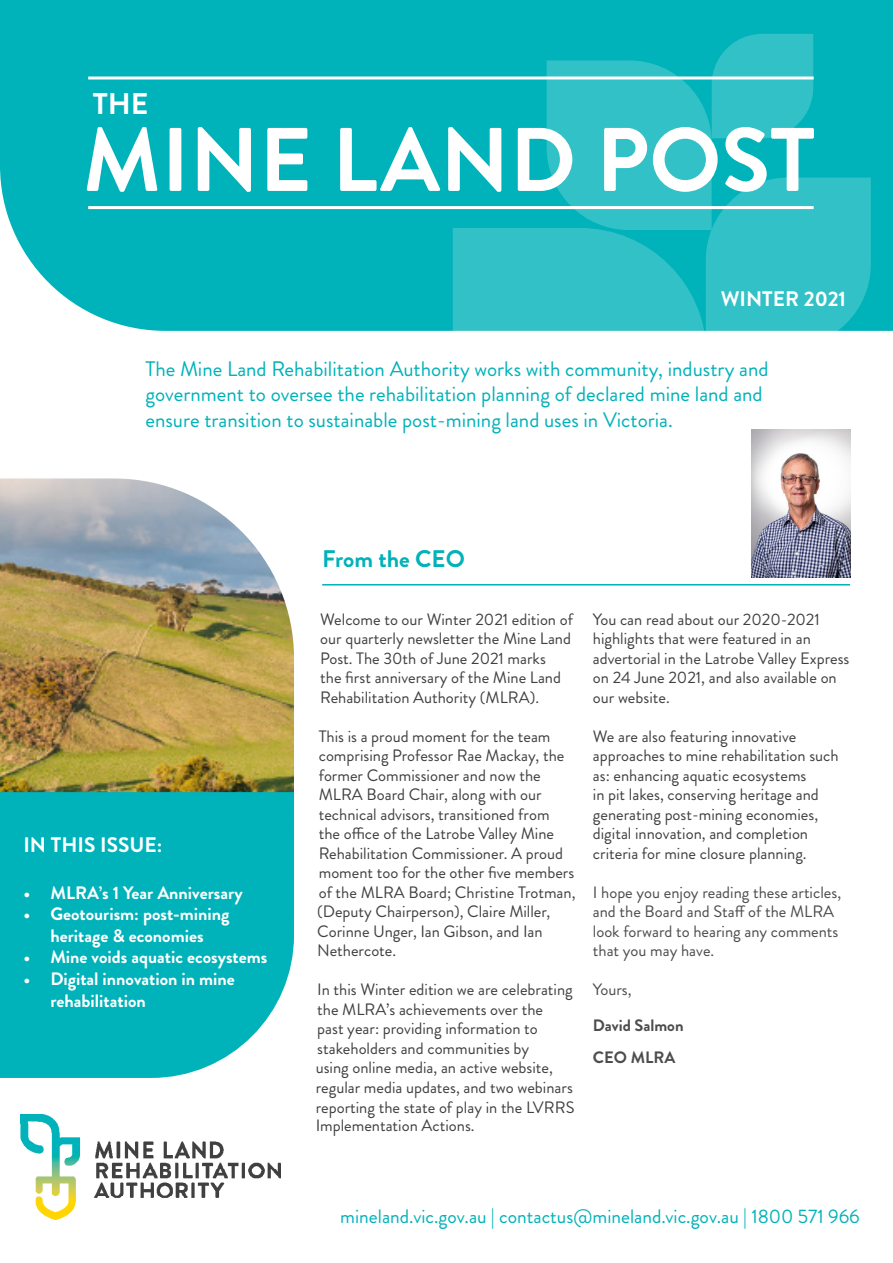
<style>
.page{position:relative;width:893px;height:1263px;background:#fff}
.page>*{position:absolute;margin:0;border:0;box-sizing:border-box;transform-origin:0 0}
.t1{font:700 90px "Brandon Grotesque";color:#fff}
.t2{font:700 30px "Brandon Grotesque";color:#fff}
.t3{font:700 24px "Brandon Grotesque";color:#00b2b9}
.t4{font:21px/25.2px "Brandon Grotesque";color:#00b2b9}
.t5{font:700 21px "Brandon Grotesque";color:#fff}
.t6{font:19.5px "Brandon Grotesque";color:#00b2b9}
.t7{font:700 18px/21.6px "Brandon Grotesque";color:#fff;text-align:center}
.t8{font:16.5px/19.5px "Brandon Grotesque";color:#404041}
.t9{font:16.5px/19.5px "Brandon Grotesque";color:#4b4c4d}
.t10{font:700 16.5px "Brandon Grotesque";color:#4b4c4d}
</style>
<div class="page">
<div style="left:0;top:0;width:893px;height:331px;background:#00b2b9"></div>
<div style="left:453px;top:228px;width:94px;height:103px;background:#32c1c6"></div>
<svg style="left:547px;top:34px;width:324px;height:297px;background:#25bdc2"></svg>
<img style="left:0;top:478px;width:294px;height:314px">
<div style="left:0;top:792px;width:294px;height:286px;background:#00b2b9"></div>
<hr style="left:88px;top:206px;width:726px;height:3px;background:#fff">
<hr style="left:88px;top:77px;width:726px;height:3px;background:#fff">
<hr style="left:322px;top:584px;width:528px;height:1px;background:#00b2b9">
<img style="left:20px;top:1114px;width:261px;height:106px">
<img style="left:751px;top:429px;width:99px;height:149px">
<p class="t2" style="left:93px;top:83px;width:57px">THE</p>
<p class="t1" style="left:83px;top:97px;width:734px">MINE LAND POST</p>
<p class="t5" style="left:721px;top:284px;width:127px">WINTER 2021</p>
<p class="t4" style="left:146px;top:357px;width:624px">The Mine Land Rehabilitation Authority works with community, industry and government to oversee the rehabilitation planning of declared mine land and ensure transition to sustainable post-mining land uses in Victoria.</p>
<p class="t5" style="left:23px;top:830px;width:141px">IN THIS ISSUE:</p>
<p class="t7" style="left:23px;top:882px;width:221px">• MLRA’s 1 Year Anniversary</p>
<p class="t7" style="left:23px;top:903px;width:208px">• Geotourism: post-mining heritage &amp; economies</p>
<p class="t7" style="left:23px;top:947px;width:245px">• Mine voids aquatic ecosystems</p>
<p class="t7" style="left:50px;top:968px;width:186px;text-align:left;text-indent:-27px">• Digital innovation in mine rehabilitation</p>
<p class="t3" style="left:322px;top:541px;width:144px">From the CEO</p>
<p class="t8" style="left:320px;top:610px;width:254px">Welcome to our Winter 2021 edition of our quarterly newsletter the Mine Land Post. The 30th of June 2021 marks<br>the first anniversary of the Mine Land Rehabilitation Authority (MLRA).</p>
<p class="t8" style="left:317px;top:727px;width:260px">This is a proud moment for the team comprising Professor Rae Mackay, the former Commissioner and now the MLRA Board Chair, along with our technical advisors, transitioned from<br>the office of the Latrobe Valley Mine Rehabilitation Commissioner. A proud moment too for the other five members of the MLRA Board; Christine Trotman, (Deputy Chairperson), Claire Miller, Corinne Unger, Ian Gibson, and Ian Nethercote.</p>
<p class="t8" style="left:316px;top:980px;width:260px">In this Winter edition we are celebrating the MLRA’s achievements over the<br>past year: providing information to stakeholders and communities by<br>using online media, an active website, regular media updates, and two webinars reporting the state of play in the LVRRS</p>
<p class="t8" style="left:316px;top:1115px;width:160px">Implementation Actions.</p>
<p class="t8" style="left:593px;top:610px;width:258px">You can read about our 2020-2021 highlights that were featured in an advertorial in the Latrobe Valley Express on 24 June 2021, and also available on our website.</p>
<p class="t8" style="left:593px;top:727px;width:247px">We are also featuring innovative approaches to mine rehabilitation such as: enhancing aquatic ecosystems<br>in pit lakes, conserving heritage and generating post-mining economies, digital innovation, and completion criteria for mine closure planning.</p>
<p class="t9" style="left:593px;top:883px;width:250px">I hope you enjoy reading these articles, and the Board and Staff of the MLRA look forward to hearing any comments that you may have.</p>
<p class="t9" style="left:593px;top:980px;width:40px">Yours,</p>
<p class="t10" style="left:593px;top:1014px;width:92px">David Salmon</p>
<p class="t10" style="left:593px;top:1046px;width:84px">CEO MLRA</p>
<p class="t6" style="left:340px;top:1202px;width:521px">mineland.vic.gov.au | contactus@mineland.vic.gov.au | 1800 571 966</p>
</div>
